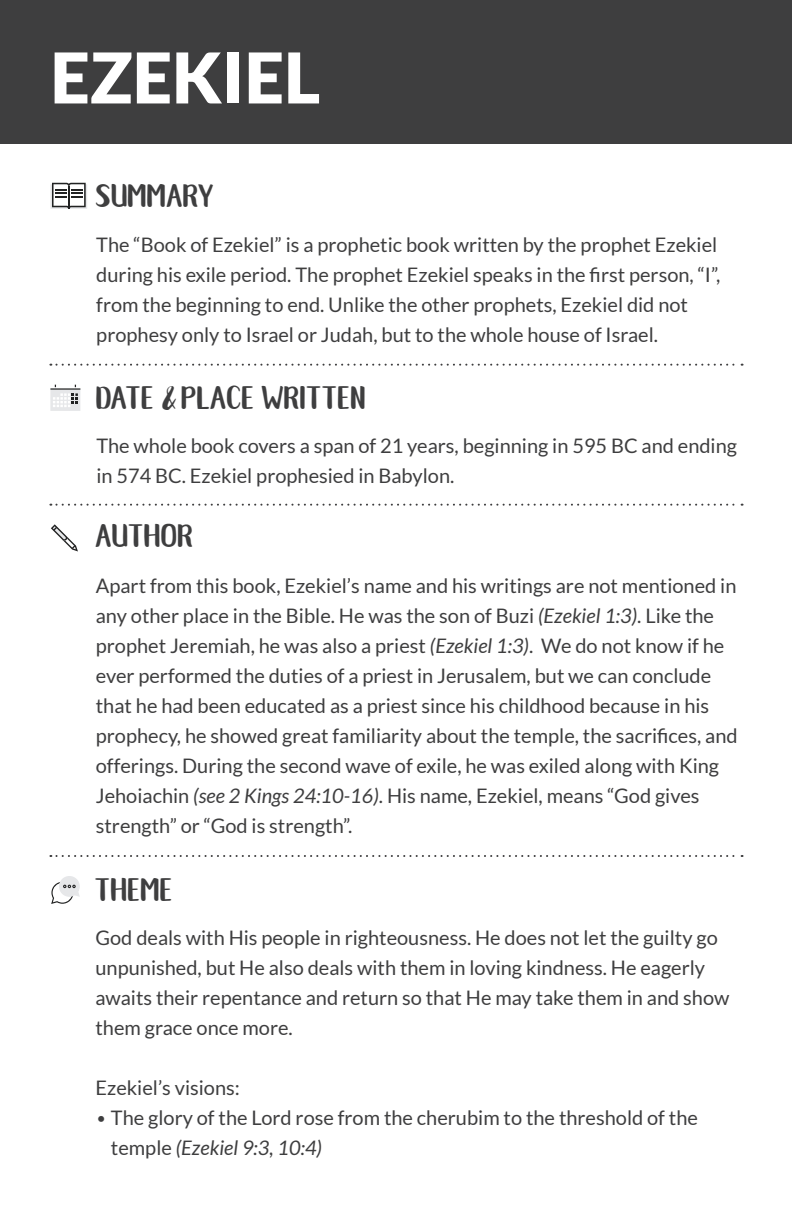
<style>
.page{position:relative;width:792px;height:1224px;background:#fff}
.page>*{position:absolute;margin:0;border:0;box-sizing:border-box;transform-origin:0 0}
.t1{font:900 70px "Lato";color:#fff}
.t2{font:34px "Northern Lights CAPS";color:#3e3e3f}
.t3{font:24px "Ornette";color:#3e3e3f}
.t4{font:20px/30px "Lato";color:#3e3e3f}
.s1{font-style:italic}
.s2{font-weight:300}
</style>
<div class="page">
<svg style="left:50px;top:183px;width:37px;height:26px"></svg>
<svg style="left:51px;top:876px;width:29px;height:28px"></svg>
<svg style="left:50px;top:364px;width:693px;height:2px"></svg>
<svg style="left:50px;top:385px;width:30px;height:26px"></svg>
<hr style="left:50px;top:388px;width:30px;height:2px;background:#212222">
<svg style="left:50px;top:504px;width:693px;height:2px"></svg>
<svg style="left:51px;top:524px;width:27px;height:27px"></svg>
<svg style="left:50px;top:855px;width:693px;height:2px"></svg>
<div style="left:0;top:0;width:792px;height:144px;background:#3e3e3f"></div>
<h1 class="t1" style="left:50px;top:34px;width:272px">EZEKIEL</h1>
<h2 class="t2" style="left:96px;top:176px;width:119px">SUMMARY</h2>
<p class="t4" style="left:96px;top:229px;width:626px">The “Book of Ezekiel” is a prophetic book written by the prophet Ezekiel during his exile period. The prophet Ezekiel speaks in the first person, “I”, from the beginning to end. Unlike the other prophets, Ezekiel did not prophesy only to Israel or Judah, but to the whole house of Israel.</p>
<h2 class="t2" style="left:96px;top:378px;width:272px">DATE PLACE WRITTEN</h2>
<p class="t3" style="left:162px;top:386px;width:17px">&amp;</p>
<p class="t4" style="left:96px;top:430px;width:642px">The whole book covers a span of 21 years, beginning in 595 BC and ending in 574 BC. Ezekiel prophesied in Babylon.</p>
<h2 class="t2" style="left:96px;top:516px;width:100px">AUTHOR</h2>
<p class="t4" style="left:96px;top:570px;width:643px">Apart from this book, Ezekiel’s name and his writings are not mentioned in any other place in the Bible. He was the son of Buzi <span class="s1">(Ezekiel 1:3)</span>. Like the prophet Jeremiah, he was also a priest <span class="s1">(Ezekiel 1:3)</span>. We do not know if he ever performed the duties of a priest in Jerusalem, but we can conclude that he had been educated as a priest since his childhood because in his prophecy, he showed great familiarity about the temple, the sacrifices, and offerings. During the second wave of exile, he was exiled along with King Jehoiachin <span class="s1">(see 2 Kings 24:10-16)</span>. His name, Ezekiel, means “God gives strength” or “God is strength”.</p>
<h2 class="t2" style="left:96px;top:870px;width:79px">THEME</h2>
<p class="t4" style="left:96px;top:922px;width:635px">God deals with His people in righteousness. He does not let the guilty go unpunished, but He also deals with them in loving kindness. He eagerly awaits their repentance and return so that He may take them in and show them grace once more.</p>
<p class="t4" style="left:96px;top:1072px;width:146px">Ezekiel’s visions:</p>
<p class="t4" style="left:111px;top:1102px;width:589px;text-indent:-15px"><span class="s2">•</span> The glory of the Lord rose from the cherubim to the threshold of the temple <span class="s1">(Ezekiel 9:3, 10:4)</span></p>
</div>
